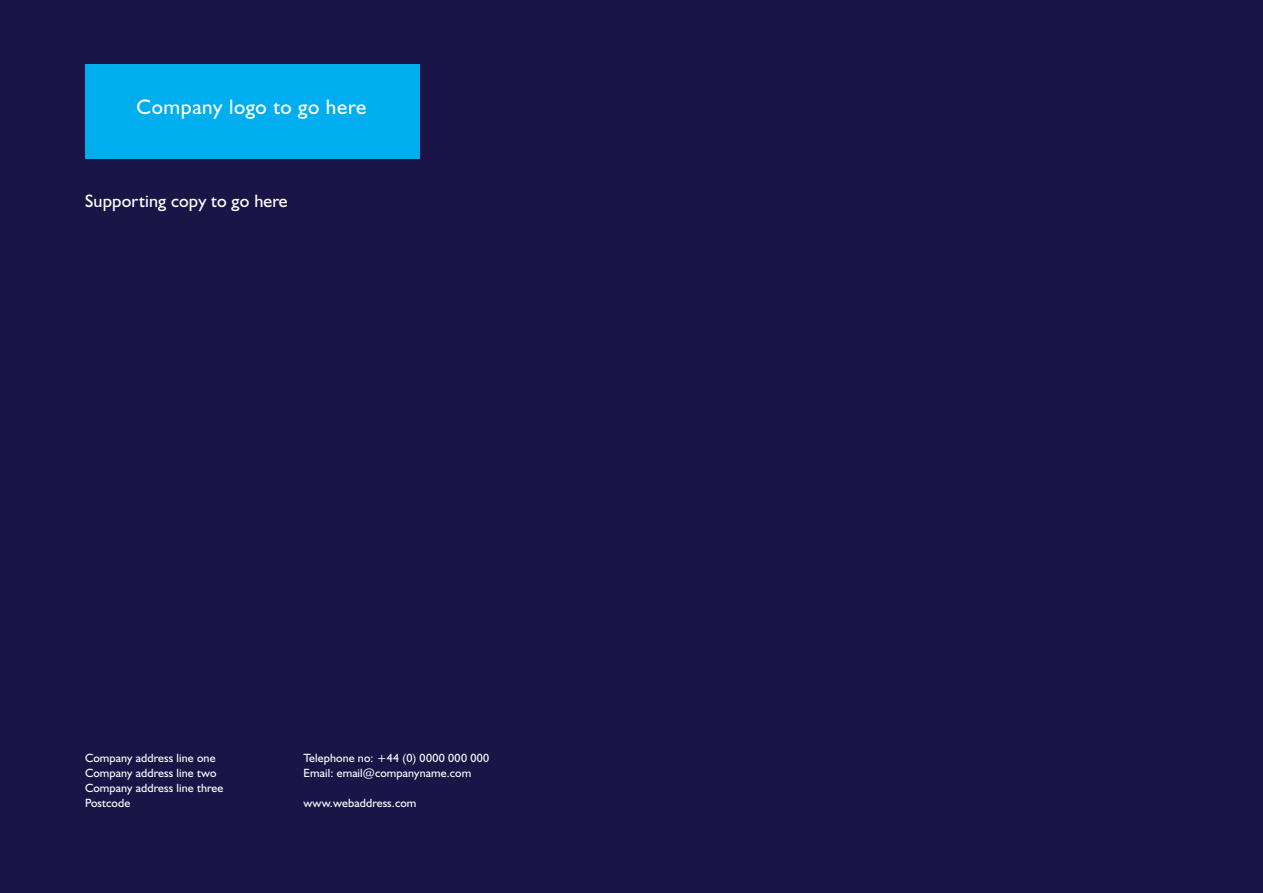
<style>
.page{position:relative;width:1263px;height:893px;background:#1a1546}
.page>*{position:absolute;margin:0;border:0;box-sizing:border-box;transform-origin:0 0}
.t1{font:21px "Humanist 521 BT";letter-spacing:.025em;color:#fff}
.t2{font:18px "Humanist 521 BT";letter-spacing:.01em;color:#fff}
.t3{font:12px "Humanist 521 BT";letter-spacing:.01em;color:#fff}
</style>
<div class="page">
<div style="left:85px;top:64px;width:335px;height:95px;background:#00aeef"></div>
<p class="t1" style="left:137px;top:94px;width:231px">Company logo to go here</p>
<p class="t2" style="left:85px;top:190px;width:204px">Supporting copy to go here</p>
<p class="t3" style="left:85px;top:751px;width:132px">Company address line one</p>
<p class="t3" style="left:85px;top:766px;width:133px">Company address line two</p>
<p class="t3" style="left:85px;top:781px;width:140px">Company address line three</p>
<p class="t3" style="left:85px;top:796px;width:47px">Postcode</p>
<p class="t3" style="left:303px;top:751px;width:187px">Telephone no: +44 (0) 0000 000 000</p>
<p class="t3" style="left:303px;top:766px;width:169px">Email: email@companyname.com</p>
<p class="t3" style="left:303px;top:796px;width:114px">www.webaddress.com</p>
</div>
